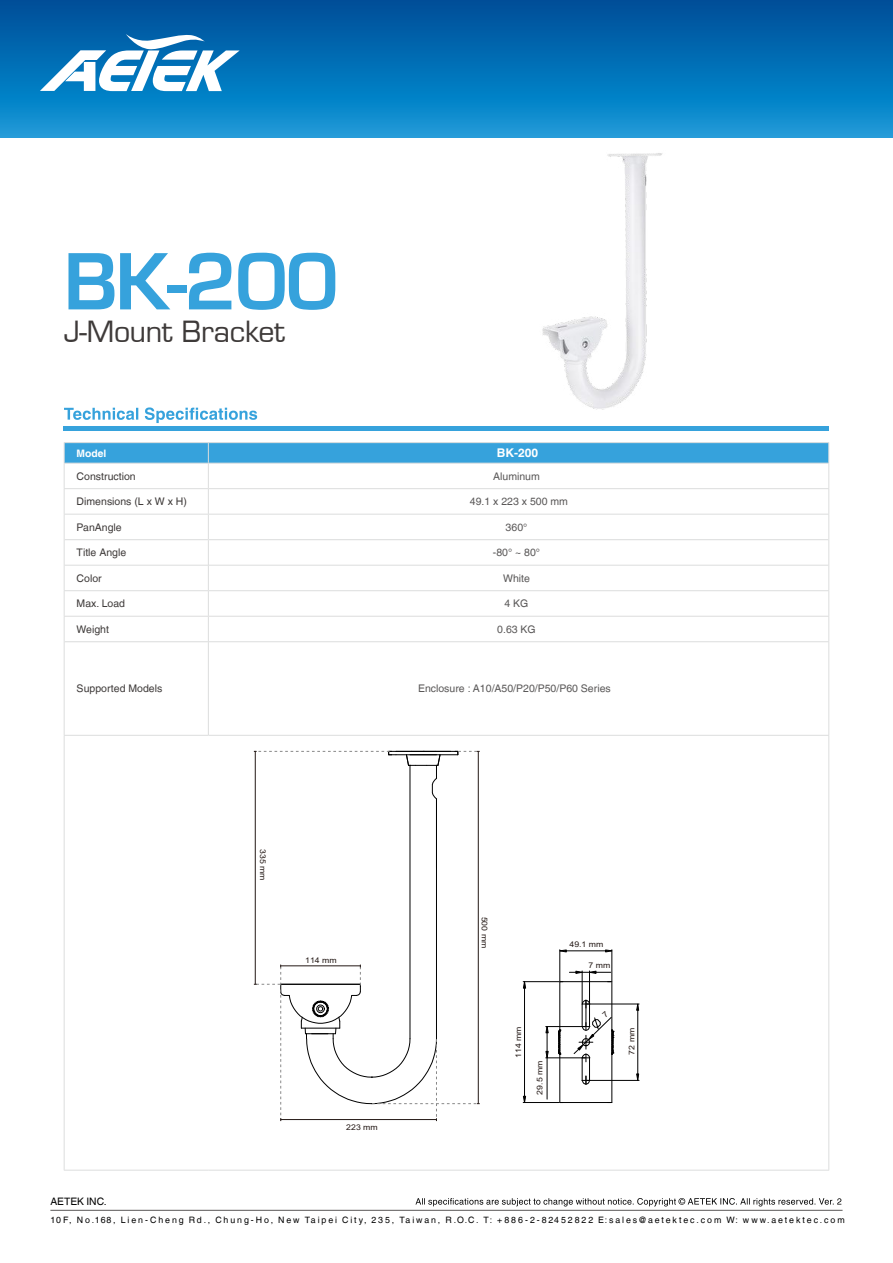
<style>
.page{position:relative;width:893px;height:1263px;background:#fff}
.page>*{position:absolute;margin:0;border:0;box-sizing:border-box;transform-origin:0 0}
.t1{font:700 75px "Euromode";color:#36a2dc}
.t2{font:28.5px "Euromode Plain";letter-spacing:-.01em;color:#3e3a39}
.t3{font:700 12px "Helvetica LT";color:#fff}
.t4{font:10.5px "Helvetica LT";color:#595757}
.t5{font:10.5px "Helvetica LT";color:#3e3a39}
.t6{font:10.35px "Helvetica LT";letter-spacing:-.005em;color:#000}
.t7{font:700 10.35px "Helvetica LT";color:#fff}
.t8{font:8.85px "Helvetica LT";letter-spacing:.095em;color:#000}
.t9{font:7.8px "Arial";color:#231815;scale:1.11 1}
</style>
<div class="page">
<svg style="left:0;top:0;width:893px;height:138px;background:#0673b9"></svg>
<svg style="left:40px;top:33px;width:200px;height:58px"></svg>
<hr style="left:64px;top:442px;width:144px;height:1px;background:#dcdddd">
<hr style="left:208px;top:442px;width:621px;height:1px;background:#dcdddd">
<hr style="left:64px;top:642px;width:1px;height:93px;background:#dcdddd">
<hr style="left:208px;top:642px;width:1px;height:93px;background:#dcdddd">
<hr style="left:828px;top:642px;width:1px;height:93px;background:#dcdddd">
<hr style="left:64px;top:735px;width:144px;height:1px;background:#dcdddd">
<hr style="left:64px;top:736px;width:1px;height:434px;background:#dcdddd">
<hr style="left:208px;top:735px;width:621px;height:1px;background:#dcdddd">
<hr style="left:828px;top:736px;width:1px;height:434px;background:#dcdddd">
<hr style="left:64px;top:1170px;width:144px;height:1px;background:#dcdddd">
<hr style="left:208px;top:1170px;width:621px;height:1px;background:#dcdddd">
<svg style="left:64px;top:443px;width:765px;height:199px"></svg>
<hr style="left:64px;top:463px;width:144px;height:1px;background:#dcdddd">
<hr style="left:208px;top:463px;width:621px;height:1px;background:#dcdddd">
<hr style="left:65px;top:539px;width:143px;height:1px;background:#dcdddd">
<hr style="left:208px;top:539px;width:620px;height:1px;background:#dcdddd">
<hr style="left:65px;top:565px;width:143px;height:1px;background:#dcdddd">
<hr style="left:208px;top:565px;width:620px;height:1px;background:#dcdddd">
<hr style="left:65px;top:641px;width:143px;height:1px;background:#dcdddd">
<svg style="left:64px;top:407px;width:193px;height:16px"></svg>
<hr style="left:64px;top:426px;width:765px;height:4px;background:#36a2dc">
<img style="left:542px;top:153px;width:121px;height:257px">
<hr style="left:50px;top:1210px;width:792px;height:1px;background:#595757">
<svg style="left:415px;top:1198px;width:426px;height:8px"></svg>
<hr style="left:436px;top:799px;width:1px;height:240px;background:#000">
<hr style="left:410px;top:765px;width:1px;height:274px;background:#000">
<hr style="left:478px;top:751px;width:1px;height:353px;background:#231815">
<hr style="left:255px;top:751px;width:1px;height:233px;background:#231815">
<svg style="left:254px;top:751px;width:226px;height:49px"></svg>
<svg style="left:254px;top:964px;width:226px;height:157px"></svg>
<hr style="left:560px;top:1102px;width:52px;height:1px;background:#000">
<hr style="left:560px;top:981px;width:52px;height:1px;background:#000">
<hr style="left:611px;top:982px;width:1px;height:120px;background:#000">
<svg style="left:558px;top:1029px;width:3px;height:26px"></svg>
<hr style="left:523px;top:981px;width:36px;height:1px;background:#000">
<hr style="left:523px;top:1102px;width:36px;height:1px;background:#000">
<hr style="left:524px;top:988px;width:1px;height:108px;background:#000">
<svg style="left:523px;top:981px;width:3px;height:8px"></svg>
<svg style="left:523px;top:1095px;width:3px;height:7px"></svg>
<hr style="left:546px;top:1026px;width:39px;height:1px;background:#000">
<hr style="left:546px;top:1057px;width:39px;height:1px;background:#000">
<hr style="left:547px;top:1058px;width:1px;height:41px;background:#000">
<svg style="left:545px;top:1026px;width:4px;height:36px"></svg>
<hr style="left:587px;top:1004px;width:52px;height:1px;background:#000">
<hr style="left:587px;top:1080px;width:52px;height:1px;background:#000">
<hr style="left:637px;top:1010px;width:1px;height:64px;background:#000">
<svg style="left:636px;top:1003px;width:3px;height:8px"></svg>
<svg style="left:636px;top:1073px;width:3px;height:8px"></svg>
<hr style="left:582px;top:971px;width:1px;height:32px;background:#000">
<hr style="left:589px;top:971px;width:1px;height:32px;background:#000">
<svg style="left:569px;top:970px;width:42px;height:4px"></svg>
<hr style="left:559px;top:950px;width:1px;height:31px;background:#000">
<hr style="left:611px;top:950px;width:1px;height:31px;background:#000">
<hr style="left:566px;top:950px;width:40px;height:1px;background:#000">
<svg style="left:559px;top:949px;width:8px;height:4px"></svg>
<svg style="left:605px;top:949px;width:8px;height:4px"></svg>
<svg style="left:573px;top:1000px;width:41px;height:84px"></svg>
<h1 class="t1" style="left:64px;top:240px;width:276px">BK-200</h1>
<h2 class="t2" style="left:64px;top:315px;width:222px">J-Mount Bracket</h2>
<p class="t7" style="left:77px;top:447px;width:31px">Model</p>
<h3 class="t3" style="left:497px;top:446px;width:43px">BK-200</h3>
<p class="t5" style="left:77px;top:472px;width:61px">Construction</p>
<p class="t4" style="left:493px;top:472px;width:48px">Aluminum</p>
<p class="t5" style="left:77px;top:497px;width:112px">Dimensions (L x W x H)</p>
<p class="t4" style="left:470px;top:497px;width:100px">49.1 x 223 x 500 mm</p>
<p class="t5" style="left:77px;top:523px;width:47px">PanAngle</p>
<p class="t4" style="left:506px;top:523px;width:23px">360°</p>
<p class="t5" style="left:77px;top:549px;width:51px">Title Angle</p>
<p class="t4" style="left:493px;top:549px;width:49px">-80° ~ 80°</p>
<p class="t5" style="left:77px;top:574px;width:27px">Color</p>
<p class="t4" style="left:503px;top:574px;width:28px">White</p>
<p class="t5" style="left:77px;top:599px;width:50px">Max. Load</p>
<p class="t4" style="left:505px;top:599px;width:25px">4 KG</p>
<p class="t5" style="left:77px;top:625px;width:34px">Weight</p>
<p class="t4" style="left:497px;top:625px;width:40px">0.63 KG</p>
<p class="t5" style="left:77px;top:684px;width:87px">Supported Models</p>
<p class="t4" style="left:418px;top:684px;width:194px">Enclosure : A10/A50/P20/P50/P60 Series</p>
<p class="t9" style="left:267px;top:849px;width:30px;rotate:90deg">335 mm</p>
<p class="t9" style="left:305px;top:955px;width:30px">114 mm</p>
<p class="t9" style="left:346px;top:1123px;width:30px">223 mm</p>
<p class="t9" style="left:489px;top:916px;width:30px;rotate:90deg">500 mm</p>
<p class="t9" style="left:514px;top:1058px;width:30px;rotate:-90deg">114 mm</p>
<p class="t9" style="left:535px;top:1094px;width:32px;rotate:-90deg">29.5 mm</p>
<p class="t9" style="left:569px;top:939px;width:32px">49.1 mm</p>
<p class="t9" style="left:589px;top:961px;width:21px">7 mm</p>
<p class="t9" style="left:627px;top:1054px;width:25px;rotate:-90deg">72 mm</p>
<p class="t6" style="left:50px;top:1197px;width:58px">AETEK INC.</p>
<p class="t8" style="left:50px;top:1216px;width:796px">10 F, N o .168 , L i e n - C h e n g R d . , C h u n g - H o , N e w Ta i p e i C i t y, 2 3 5 , Ta i w a n , R .O.C . T: + 8 8 6 - 2 - 8 24 5 2 8 2 2 E: s a l e s@a e t e k t e c . c o m W: w w w. a e t e k t e c . c o m</p>
</div>
